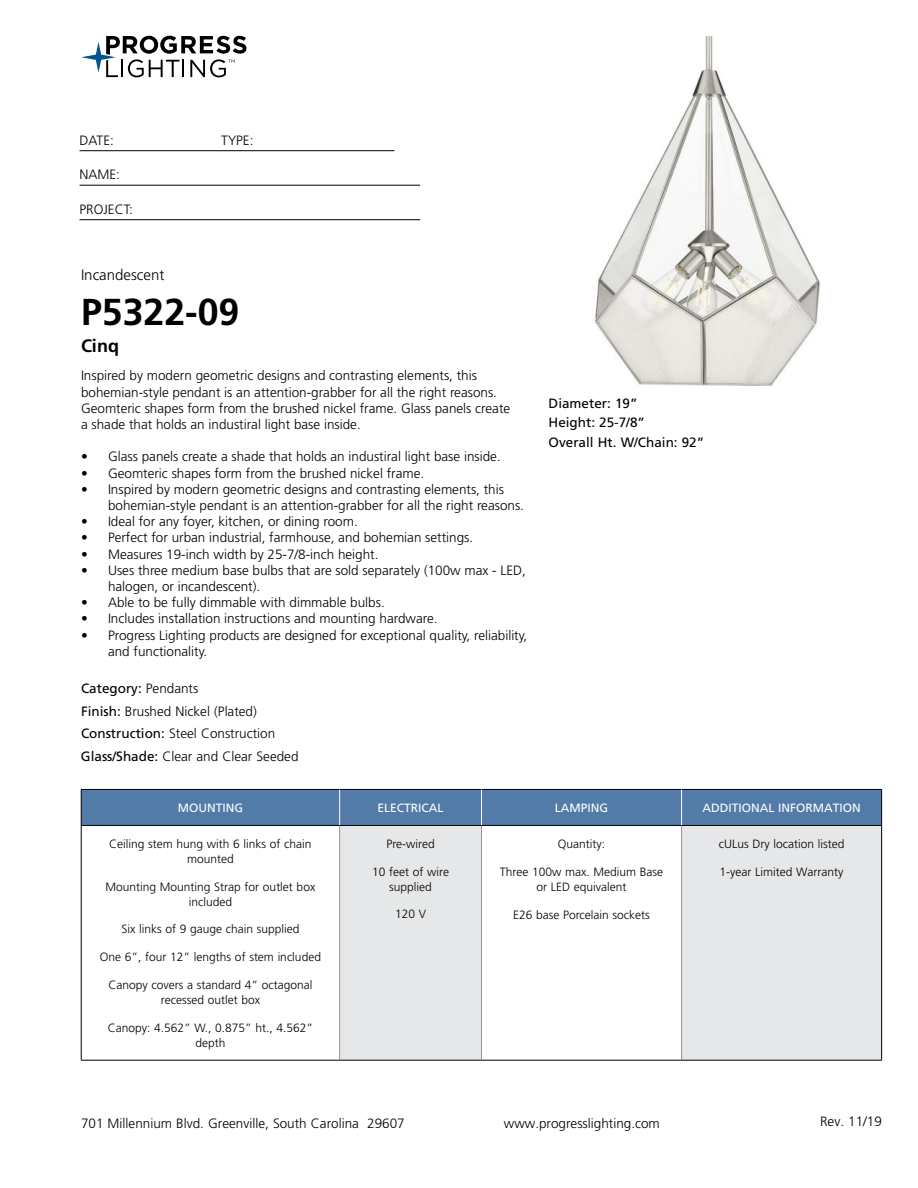
<style>
.page{position:relative;width:918px;height:1188px;background:#fff}
.page>*{position:absolute;margin:0;border:0;box-sizing:border-box;transform-origin:0 0}
.t1{font:700 37.5px "Frutiger LT Std";color:#000}
.t2{font:700 18px "Frutiger LT Std";color:#000}
.t3{font:300 15px "Frutiger LT Std";color:#000}
.t4{font:300 13.5px/16.2px "Frutiger LT Std";color:#000}
.t5{font:13.5px/19.5px "Frutiger LT Std";color:#000}
.t6{font:300 12px/15px "Frutiger LT Std";color:#000;text-align:center}
.t7{font:12px "Frutiger LT Std";color:#fff}
.s1{font-weight:400}
</style>
<div class="page">
<svg style="left:81px;top:36px;width:165px;height:41px"></svg>
<hr style="left:80px;top:150px;width:314px;height:1px;background:#000">
<hr style="left:80px;top:185px;width:340px;height:1px;background:#000">
<hr style="left:80px;top:219px;width:340px;height:1px;background:#000">
<div style="left:82px;top:790px;width:799px;height:35px;background:#527ba8"></div>
<div style="left:340px;top:825px;width:142px;height:235px;background:#e6e7e8"></div>
<div style="left:682px;top:825px;width:200px;height:235px;background:#e6e7e8"></div>
<hr style="left:339px;top:826px;width:1px;height:234px;background:#939598">
<hr style="left:481px;top:826px;width:1px;height:234px;background:#939598">
<hr style="left:681px;top:826px;width:1px;height:234px;background:#939598">
<hr style="left:81px;top:825px;width:259px;height:1px;background:#000">
<hr style="left:340px;top:825px;width:142px;height:1px;background:#000">
<hr style="left:482px;top:825px;width:200px;height:1px;background:#000">
<hr style="left:682px;top:825px;width:199px;height:1px;background:#000">
<hr style="left:81px;top:1060px;width:259px;height:1px;background:#000">
<hr style="left:340px;top:1060px;width:142px;height:1px;background:#000">
<hr style="left:482px;top:1060px;width:200px;height:1px;background:#000">
<hr style="left:682px;top:1060px;width:200px;height:1px;background:#000">
<hr style="left:81px;top:789px;width:259px;height:1px;background:#000">
<hr style="left:81px;top:790px;width:1px;height:35px;background:#000">
<hr style="left:340px;top:789px;width:142px;height:1px;background:#000">
<hr style="left:482px;top:789px;width:200px;height:1px;background:#000">
<hr style="left:682px;top:789px;width:200px;height:1px;background:#000">
<hr style="left:881px;top:790px;width:1px;height:35px;background:#000">
<hr style="left:81px;top:825px;width:1px;height:235px;background:#000">
<hr style="left:881px;top:825px;width:1px;height:235px;background:#000">
<hr style="left:339px;top:790px;width:1px;height:35px;background:#fff">
<hr style="left:681px;top:790px;width:1px;height:35px;background:#fff">
<hr style="left:481px;top:790px;width:1px;height:35px;background:#fff">
<img style="left:594px;top:36px;width:226px;height:349px">
<p class="t4" style="left:80px;top:133px;width:36px">DATE:</p>
<p class="t4" style="left:221px;top:133px;width:34px">TYPE:</p>
<p class="t4" style="left:80px;top:168px;width:42px">NAME:</p>
<p class="t4" style="left:80px;top:202px;width:55px">PROJECT:</p>
<p class="t3" style="left:81px;top:269px;width:85px">Incandescent</p>
<h1 class="t1" style="left:81px;top:297px;width:160px">P5322-09</h1>
<h2 class="t2" style="left:81px;top:339px;width:39px">Cinq</h2>
<p class="t4" style="left:81px;top:369px;width:431px">Inspired by modern geometric designs and contrasting elements, this bohemian-style pendant is an attention-grabber for all the right reasons.<br>Geomteric shapes form from the brushed nickel frame. Glass panels create a shade that holds an industiral light base inside.</p>
<p class="t4" style="left:81px;top:450px;width:421px">• Glass panels create a shade that holds an industiral light base inside.</p>
<p class="t4" style="left:81px;top:466px;width:345px">• Geomteric shapes form from the brushed nickel frame.</p>
<p class="t4" style="left:108px;top:482px;width:418px;text-indent:-27px">• Inspired by modern geometric designs and contrasting elements, this bohemian-style pendant is an attention-grabber for all the right reasons.</p>
<p class="t4" style="left:81px;top:514px;width:278px">• Ideal for any foyer, kitchen, or dining room.</p>
<p class="t4" style="left:81px;top:531px;width:394px">• Perfect for urban industrial, farmhouse, and bohemian settings.</p>
<p class="t4" style="left:81px;top:547px;width:299px">• Measures 19-inch width by 25-7/8-inch height.</p>
<p class="t4" style="left:108px;top:563px;width:420px;text-indent:-27px">• Uses three medium base bulbs that are sold separately (100w max - LED, halogen, or incandescent).</p>
<p class="t4" style="left:81px;top:595px;width:305px">• Able to be fully dimmable with dimmable bulbs.</p>
<p class="t4" style="left:81px;top:612px;width:358px">• Includes installation instructions and mounting hardware.</p>
<p class="t4" style="left:108px;top:628px;width:421px;text-indent:-27px">• Progress Lighting products are designed for exceptional quality, reliability, and functionality.</p>
<p class="t4" style="left:81px;top:678px;width:219px;line-height:22.5px"><span class="s1">Category:</span> Pendants<br><span class="s1">Finish:</span> Brushed Nickel (Plated)<br><span class="s1">Construction:</span> Steel Construction<br><span class="s1">Glass/Shade:</span> Clear and Clear Seeded</p>
<p class="t5" style="left:549px;top:394px;width:157px">Diameter: 19”<br>Height: 25-7/8”<br>Overall Ht. W/Chain: 92”</p>
<p class="t7" style="left:178px;top:803px;width:67px">MOUNTING</p>
<p class="t7" style="left:378px;top:803px;width:68px">ELECTRICAL</p>
<p class="t7" style="left:555px;top:803px;width:55px">LAMPING</p>
<p class="t7" style="left:702px;top:803px;width:160px">ADDITIONAL INFORMATION</p>
<p class="t6" style="left:109px;top:837px;width:204px">Ceiling stem hung with 6 links of chain mounted</p>
<p class="t6" style="left:106px;top:880px;width:211px">Mounting Mounting Strap for outlet box included</p>
<p class="t6" style="left:121px;top:923px;width:180px">Six links of 9 gauge chain supplied</p>
<p class="t6" style="left:100px;top:950px;width:223px">One 6”, four 12” lengths of stem included</p>
<p class="t6" style="left:108px;top:978px;width:206px">Canopy covers a standard 4” octagonal recessed outlet box</p>
<p class="t6" style="left:108px;top:1021px;width:207px">Canopy: 4.562” W., 0.875” ht., 4.562” depth</p>
<p class="t6" style="left:386px;top:837px;width:50px">Pre-wired</p>
<p class="t6" style="left:372px;top:865px;width:78px">10 feet of wire supplied</p>
<p class="t6" style="left:395px;top:908px;width:33px">120 V</p>
<p class="t6" style="left:719px;top:837px;width:127px">cULus Dry location listed</p>
<p class="t6" style="left:720px;top:865px;width:125px">1-year Limited Warranty</p>
<p class="t6" style="left:558px;top:837px;width:49px">Quantity:</p>
<p class="t6" style="left:500px;top:865px;width:165px">Three 100w max. Medium Base or LED equivalent</p>
<p class="t6" style="left:513px;top:908px;width:138px">E26 base Porcelain sockets</p>
<p class="t4" style="left:81px;top:1116px;width:325px">701 Millennium Blvd. Greenville, South Carolina 29607</p>
<p class="t4" style="left:504px;top:1116px;width:158px">www.progresslighting.com</p>
<p class="t4" style="left:820px;top:1114px;width:63px">Rev. 11/19</p>
</div>
